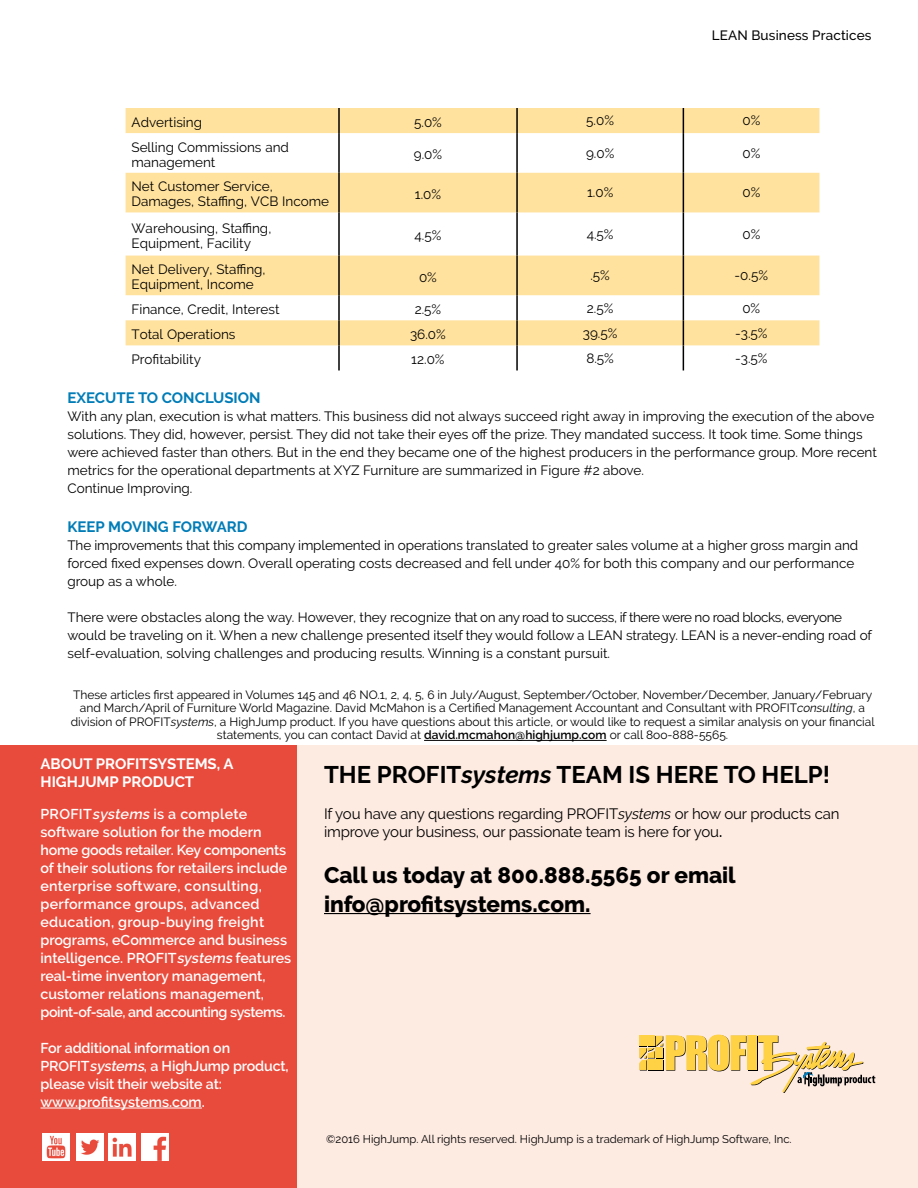
<style>
.page{position:relative;width:918px;height:1188px;background:#fff}
.page>*{position:absolute;margin:0;border:0;box-sizing:border-box;transform-origin:0 0}
.t1{font:700 24px "Raleway";color:#000}
.t2{font:800 22.5px/28.5px "Raleway";color:#000}
.t3{font:15px/18px "Raleway";letter-spacing:-.01em;color:#000}
.t4{font:700 15px "Raleway";color:#017cb7}
.t5{font:700 15px/18px "Raleway";color:#fff}
.t6{font:600 14.25px/18px "Raleway";color:#fff}
.t7{font:13.5px/18px "Raleway";color:#000}
.t8{font:500 13.5px "Raleway";letter-spacing:.01em;color:#000}
.t9{font:12px/13.5px "Raleway";color:#000;text-align:center}
.t10{font:11.25px "Raleway";color:#000}
.s1{font-style:italic}
.s2{font-weight:600}
</style>
<div class="page">
<div style="left:297px;top:745px;width:621px;height:443px;background:#fdeae1"></div>
<div style="left:0;top:745px;width:297px;height:443px;background:#e84b3c"></div>
<svg style="left:639px;top:1035px;width:236px;height:58px"></svg>
<hr style="left:40px;top:1108px;width:162px;height:1px;background:#fff">
<img style="left:43px;top:1133px;width:27px;height:27px">
<img style="left:76px;top:1133px;width:27px;height:27px">
<img style="left:109px;top:1133px;width:27px;height:27px">
<img style="left:142px;top:1133px;width:27px;height:27px">
<hr style="left:324px;top:913px;width:267px;height:1px;background:#000">
<hr style="left:424px;top:740px;width:183px;height:1px;background:#000">
<svg style="left:126px;top:108px;width:693px;height:237px;fill:#ffe29e"></svg>
<hr style="left:338px;top:108px;width:2px;height:25px;background:#000">
<hr style="left:516px;top:108px;width:2px;height:25px;background:#000">
<svg style="left:683px;top:108px;width:1px;height:25px"></svg>
<hr style="left:338px;top:133px;width:2px;height:40px;background:#000">
<hr style="left:516px;top:133px;width:2px;height:40px;background:#000">
<hr style="left:683px;top:133px;width:1px;height:40px;background:#000">
<hr style="left:338px;top:173px;width:2px;height:39px;background:#000">
<hr style="left:516px;top:173px;width:2px;height:39px;background:#000">
<hr style="left:683px;top:173px;width:1px;height:39px;background:#000">
<hr style="left:338px;top:212px;width:2px;height:44px;background:#000">
<hr style="left:516px;top:212px;width:2px;height:44px;background:#000">
<hr style="left:683px;top:212px;width:1px;height:44px;background:#000">
<hr style="left:338px;top:256px;width:2px;height:39px;background:#000">
<hr style="left:516px;top:256px;width:2px;height:39px;background:#000">
<hr style="left:683px;top:256px;width:1px;height:39px;background:#000">
<hr style="left:338px;top:295px;width:2px;height:25px;background:#000">
<hr style="left:516px;top:295px;width:2px;height:25px;background:#000">
<hr style="left:338px;top:320px;width:2px;height:25px;background:#000">
<hr style="left:516px;top:320px;width:2px;height:25px;background:#000">
<hr style="left:338px;top:345px;width:2px;height:25px;background:#000">
<hr style="left:516px;top:345px;width:2px;height:25px;background:#000">
<svg style="left:683px;top:295px;width:1px;height:75px"></svg>
<p class="t8" style="left:712px;top:27px;width:161px">LEAN Business Practices</p>
<p class="t7" style="left:132px;top:113px;width:72px">Advertising</p>
<p class="t7" style="left:414px;top:113px;width:29px">5.0%</p>
<p class="t7" style="left:586px;top:112px;width:29px">5.0%</p>
<p class="t7" style="left:742px;top:112px;width:19px">0%</p>
<p class="t7" style="left:132px;top:139px;width:159px;line-height:15px">Selling Commissions and management</p>
<p class="t7" style="left:414px;top:145px;width:30px">9.0%</p>
<p class="t7" style="left:586px;top:144px;width:30px">9.0%</p>
<p class="t7" style="left:742px;top:144px;width:19px">0%</p>
<p class="t7" style="left:132px;top:179px;width:199px;line-height:15px">Net Customer Service,<br>Damages, Staffing, VCB Income</p>
<p class="t7" style="left:415px;top:185px;width:28px">1.0%</p>
<p class="t7" style="left:587px;top:184px;width:28px">1.0%</p>
<p class="t7" style="left:742px;top:184px;width:19px">0%</p>
<p class="t7" style="left:132px;top:221px;width:141px;line-height:15px">Warehousing, Staffing,<br>Equipment, Facility</p>
<p class="t7" style="left:415px;top:227px;width:28px">4.5%</p>
<p class="t7" style="left:587px;top:225px;width:28px">4.5%</p>
<p class="t7" style="left:742px;top:225px;width:19px">0%</p>
<p class="t7" style="left:132px;top:262px;width:136px;line-height:15px">Net Delivery, Staffing,<br>Equipment, Income</p>
<p class="t7" style="left:419px;top:268px;width:19px">0%</p>
<p class="t7" style="left:590px;top:266px;width:21px">.5%</p>
<p class="t7" style="left:735px;top:266px;width:35px">-0.5%</p>
<p class="t7" style="left:131px;top:300px;width:150px">Finance, Credit, Interest</p>
<p class="t7" style="left:415px;top:300px;width:28px">2.5%</p>
<p class="t7" style="left:587px;top:299px;width:28px">2.5%</p>
<p class="t7" style="left:742px;top:299px;width:19px">0%</p>
<p class="t7" style="left:131px;top:325px;width:106px">Total Operations</p>
<p class="t7" style="left:410px;top:325px;width:37px">36.0%</p>
<p class="t7" style="left:583px;top:324px;width:36px">39.5%</p>
<p class="t7" style="left:735px;top:324px;width:34px">-3.5%</p>
<p class="t7" style="left:131px;top:350px;width:71px">Profitability</p>
<p class="t7" style="left:411px;top:350px;width:35px">12.0%</p>
<p class="t7" style="left:586px;top:349px;width:29px">8.5%</p>
<p class="t7" style="left:735px;top:349px;width:34px">-3.5%</p>
<p class="t4" style="left:68px;top:390px;width:195px">EXECUTE TO CONCLUSION</p>
<p class="t7" style="left:68px;top:408px;width:811px">With any plan, execution is what matters. This business did not always succeed right away in improving the execution of the above solutions. They did, however, persist. They did not take their eyes off the prize. They mandated success. It took time. Some things were achieved faster than others. But in the end they became one of the highest producers in the performance group. More recent metrics for the operational departments at XYZ Furniture are summarized in Figure #2 above.<br>Continue Improving.</p>
<p class="t4" style="left:68px;top:519px;width:181px">KEEP MOVING FORWARD</p>
<p class="t7" style="left:68px;top:537px;width:792px">The improvements that this company implemented in operations translated to greater sales volume at a higher gross margin and forced fixed expenses down. Overall operating costs decreased and fell under 40% for both this company and our performance group as a whole.</p>
<p class="t7" style="left:68px;top:609px;width:806px">There were obstacles along the way. However, they recognize that on any road to success, if there were no road blocks, everyone would be traveling on it. When a new challenge presented itself they would follow a LEAN strategy. LEAN is a never-ending road of self-evaluation, solving challenges and producing results. Winning is a constant pursuit.</p>
<p class="t9" style="left:71px;top:688px;width:805px">These articles first appeared in Volumes 145 and 46 NO.1, 2, 4, 5, 6 in July/August, September/October, November/December, January/February and March/April of Furniture World Magazine. David McMahon is a Certified Management Accountant and Consultant with PROFIT<span class="s1">consulting</span>, a division of PROFIT<span class="s1">systems</span>, a HighJump product. If you have questions about this article, or would like to request a similar analysis on your financial statements, you can contact David at <span class="s2">david.mcmahon@highjump.com</span> or call 8oo-888-5565.</p>
<p class="t5" style="left:40px;top:755px;width:195px">ABOUT PROFITSYSTEMS, A<br>HIGHJUMP PRODUCT</p>
<p class="t6" style="left:40px;top:805px;width:252px">PROFIT<span class="s1">systems</span> is a complete software solution for the modern home goods retailer. Key components of their solutions for retailers include enterprise software, consulting, performance groups, advanced education, group-buying freight programs, eCommerce and business intelligence. PROFIT<span class="s1">systems</span> features real-time inventory management, customer relations management, point-of-sale, and accounting systems.</p>
<p class="t6" style="left:40px;top:1039px;width:250px">For additional information on<br>PROFIT<span class="s1">systems</span>, a HighJump product, please visit their website at: www.profitsystems.com.</p>
<h1 class="t1" style="left:324px;top:761px;width:508px">THE PROFIT<span class="s1">systems</span> TEAM IS HERE TO HELP!</h1>
<p class="t3" style="left:324px;top:805px;width:517px">If you have any questions regarding PROFIT<span class="s1">systems</span> or how our products can improve your business, our passionate team is here for you<span class="s2">.</span></p>
<h2 class="t2" style="left:324px;top:861px;width:413px">Call us today at 800.888.5565 or email info@profitsystems.com.</h2>
<p class="t10" style="left:326px;top:1132px;width:467px">©2016 HighJump. All rights reserved. HighJump is a trademark of HighJump Software, Inc.</p>
</div>
